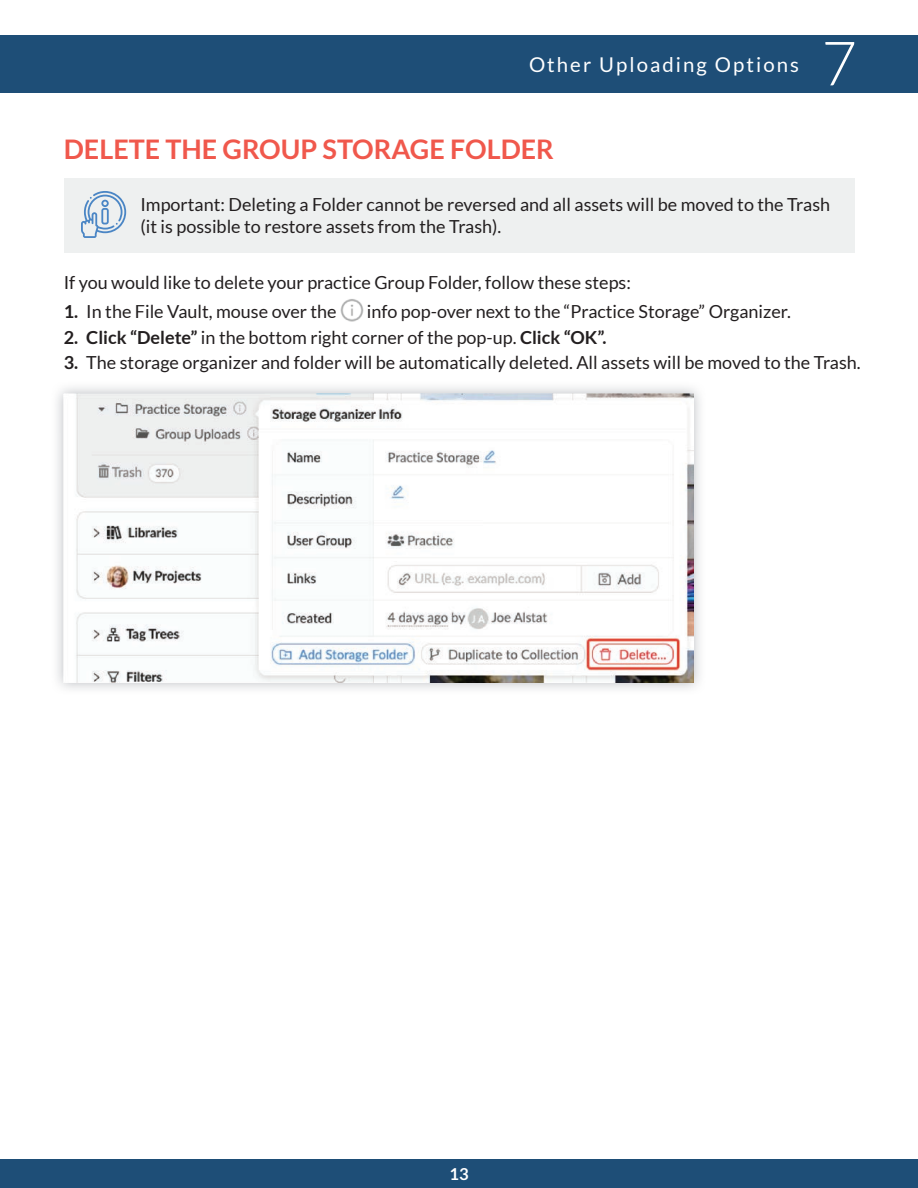
<style>
.page{position:relative;width:918px;height:1188px;background:#fff}
.page>*{position:absolute;margin:0;border:0;box-sizing:border-box;transform-origin:0 0}
.t1{font:700 27px "Lato";color:#f0584c}
.t2{font:20.4px "Lato";letter-spacing:.1em;color:#fff}
.t3{font:18px/21.6px "Lato";color:#231f20}
.t4{font:700 16.5px "Lato";color:#fff}
.s1{font-weight:700}
</style>
<div class="page">
<div style="left:0;top:1160px;width:918px;height:28px;background:#1e4e77"></div>
<img style="left:340px;top:299px;width:24px;height:23px">
<div style="left:0;top:35px;width:918px;height:58px;background:#1e4e77"></div>
<div style="left:64px;top:179px;width:790px;height:74px;background:#eef0f0"></div>
<svg style="left:81px;top:191px;width:45px;height:47px"></svg>
<img style="left:57px;top:387px;width:643px;height:46px">
<img style="left:57px;top:433px;width:44px;height:257px">
<img style="left:656px;top:433px;width:44px;height:257px">
<img style="left:64px;top:394px;width:629px;height:289px">
<svg style="left:825px;top:42px;width:29px;height:43px"></svg>
<p class="t2" style="left:529px;top:53px;width:271px">Other Uploading Options</p>
<h1 class="t1" style="left:64px;top:134px;width:492px">DELETE THE GROUP STORAGE FOLDER</h1>
<p class="t3" style="left:140px;top:194px;width:691px">Important: Deleting a Folder cannot be reversed and all assets will be moved to the Trash (it is possible to restore assets from the Trash).</p>
<p class="t3" style="left:64px;top:271px;width:569px">If you would like to delete your practice Group Folder, follow these steps:</p>
<p class="t3" style="left:64px;top:300px;width:274px"><span class="s1">1.</span> In the File Vault, mouse over the</p>
<p class="t3" style="left:367px;top:300px;width:426px">info pop-over next to the “Practice Storage” Organizer.</p>
<p class="t3" style="left:64px;top:326px;width:544px"><span class="s1">2. Click “Delete”</span> in the bottom right corner of the pop-up. <span class="s1">Click “OK”.</span></p>
<p class="t3" style="left:64px;top:352px;width:798px"><span class="s1">3.</span> The storage organizer and folder will be automatically deleted. All assets will be moved to the Trash.</p>
<p class="t4" style="left:449px;top:1164px;width:21px">13</p>
</div>
